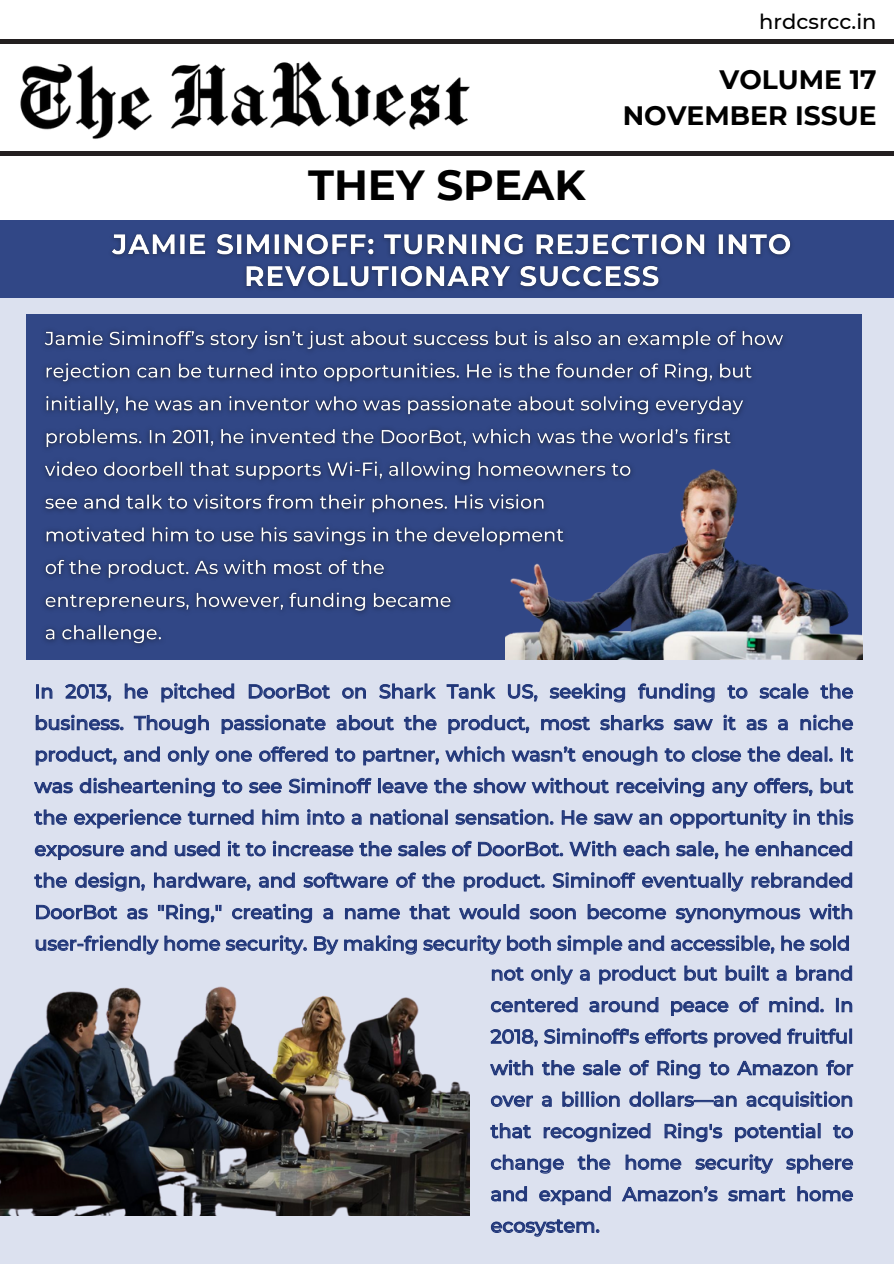
<style>
.page{position:relative;width:894px;height:1264px;background:#fff}
.page>*{position:absolute;margin:0;border:0;box-sizing:border-box;transform-origin:0 0}
.t1{font:700 42px "Montserrat";color:#000}
.t2{font:700 26.55px/36.6px "Montserrat";color:#000;text-align:right}
.t3{font:500 21px "Montserrat";color:#000}
.t4{font:500 19.2px/31.5px "Montserrat";color:#203679;text-align:justify}
</style>
<div class="page">
<div style="left:0;top:220px;width:893px;height:1043px;background:#dce1ef"></div>
<div style="left:0;top:220px;width:893px;height:77px;background:#314786"></div>
<img style="left:20px;top:64px;width:132px;height:75px">
<img style="left:171px;top:61px;width:298px;height:69px">
<hr style="left:0;top:151px;width:893px;height:4px;background:#231f20">
<hr style="left:0;top:40px;width:893px;height:4px;background:#231f20">
<div style="left:26px;top:314px;width:835px;height:346px;background:#314786"></div>
<img style="left:505px;top:447px;width:357px;height:213px">
<img style="left:43px;top:330px;width:750px;height:324px">
<img style="left:111px;top:234px;width:681px;height:55px">
<svg style="left:36px;top:683px;width:816px;height:19px"></svg>
<svg style="left:36px;top:714px;width:816px;height:20px"></svg>
<svg style="left:36px;top:746px;width:817px;height:19px"></svg>
<svg style="left:34px;top:777px;width:819px;height:20px"></svg>
<svg style="left:34px;top:809px;width:819px;height:19px"></svg>
<svg style="left:35px;top:840px;width:817px;height:20px"></svg>
<svg style="left:34px;top:872px;width:818px;height:19px"></svg>
<svg style="left:36px;top:903px;width:816px;height:20px"></svg>
<svg style="left:36px;top:935px;width:812px;height:19px"></svg>
<img style="left:0;top:986px;width:469px;height:229px">
<svg style="left:491px;top:965px;width:361px;height:19px"></svg>
<svg style="left:491px;top:996px;width:361px;height:20px"></svg>
<svg style="left:490px;top:1028px;width:361px;height:19px"></svg>
<svg style="left:490px;top:1059px;width:363px;height:20px"></svg>
<svg style="left:491px;top:1091px;width:361px;height:19px"></svg>
<svg style="left:490px;top:1122px;width:362px;height:20px"></svg>
<svg style="left:491px;top:1154px;width:361px;height:19px"></svg>
<svg style="left:491px;top:1186px;width:361px;height:19px"></svg>
<svg style="left:491px;top:1219px;width:108px;height:17px"></svg>
<p class="t3" style="left:759px;top:9px;width:119px">hrdcsrcc.in</p>
<p class="t1" style="left:308px;top:160px;width:279px">THEY SPEAK</p>
<p class="t2" style="left:622px;top:61px;width:255px">VOLUME 17<br>NOVEMBER ISSUE</p>
<p class="t4" style="left:35px;top:675px;width:820px">In 2013, he pitched DoorBot on Shark Tank US, seeking funding to scale the business. Though passionate about the product, most sharks saw it as a niche product, and only one offered to partner, which wasn’t enough to close the deal. It was disheartening to see Siminoff leave the show without receiving any offers, but the experience turned him into a national sensation. He saw an opportunity in this exposure and used it to increase the sales of DoorBot. With each sale, he enhanced the design, hardware, and software of the product. Siminoff eventually rebranded DoorBot as "Ring," creating a name that would soon become synonymous with user-friendly home security. By making security both simple and accessible, he sold</p>
<h2 class="t4" style="left:490px;top:957px;width:364px">not only a product but built a brand centered around peace of mind. In 2018, Siminoff's efforts proved fruitful with the sale of Ring to Amazon for over a billion dollars—an acquisition that recognized Ring's potential to change the home security sphere and expand Amazon’s smart home ecosystem.</h2>
</div>
